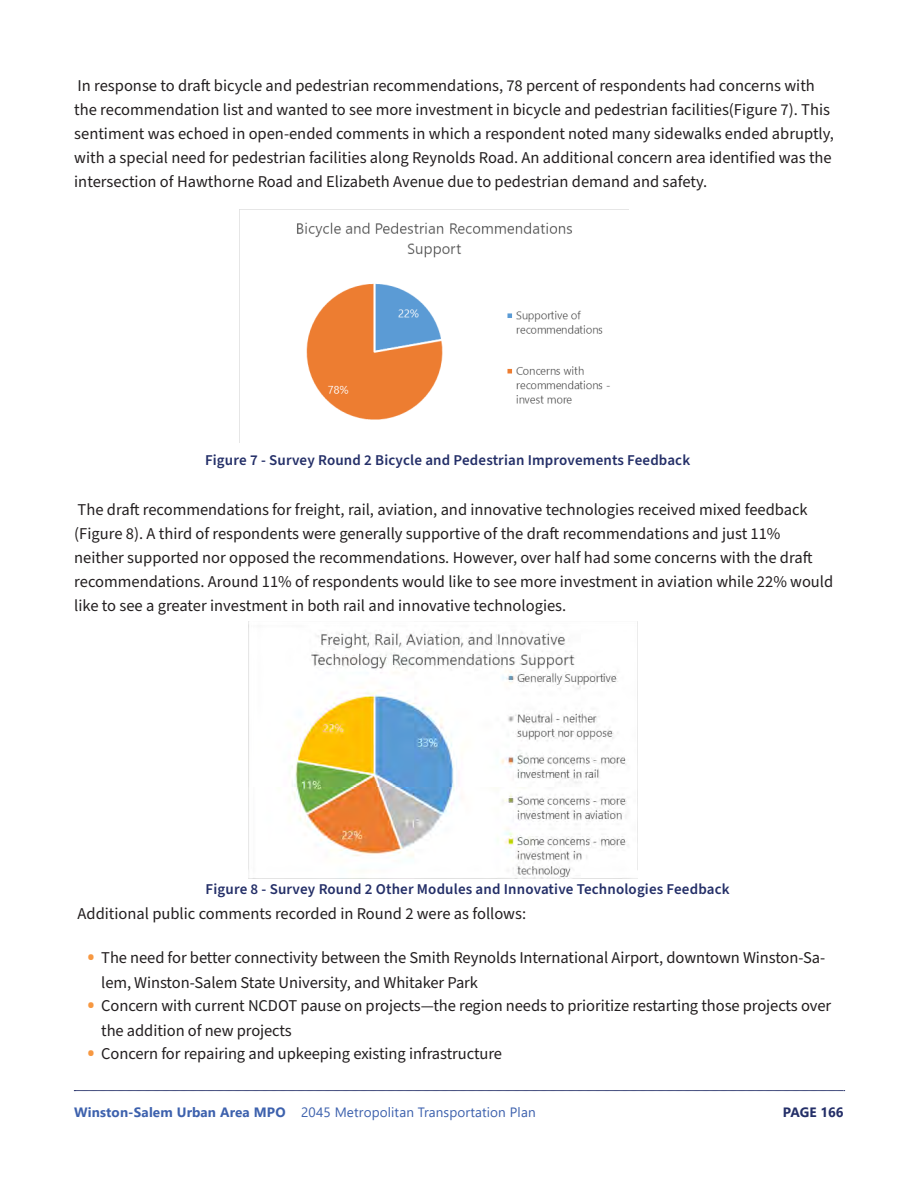
<style>
.page{position:relative;width:918px;height:1188px;background:#fff}
.page>*{position:absolute;margin:0;border:0;box-sizing:border-box;transform-origin:0 0}
.t1{font:16.5px/24px "Source Sans Pro";color:#231f20}
.t2{font:600 15px "Source Sans Pro";letter-spacing:.01em;color:#242f68}
.t3{font:13.5px "Segoe UI";letter-spacing:.01em;color:#3d61ad}
.t4{font:700 13.5px "Segoe UI";color:#242f68}
.s1{font-family:"Open Sans";font-weight:800;color:#f79841}
.s2{font-weight:700}
</style>
<div class="page">
<svg style="left:74px;top:1090px;width:771px;height:1px"></svg>
<img style="left:297px;top:222px;width:313px;height:198px">
<img style="left:248px;top:621px;width:379px;height:257px">
<p class="t1" style="left:74px;top:74px;width:761px">In response to draft bicycle and pedestrian recommendations, 78 percent of respondents had concerns with the recommendation list and wanted to see more investment in bicycle and pedestrian facilities(Figure 7). This sentiment was echoed in open-ended comments in which a respondent noted many sidewalks ended abruptly, with a special need for pedestrian facilities along Reynolds Road. An additional concern area identified was the intersection of Hawthorne Road and Elizabeth Avenue due to pedestrian demand and safety.</p>
<p class="t2" style="left:205px;top:450px;width:487px">Figure 7 - Survey Round 2 Bicycle and Pedestrian Improvements Feedback</p>
<p class="t1" style="left:74px;top:498px;width:761px">The draft recommendations for freight, rail, aviation, and innovative technologies received mixed feedback (Figure 8). A third of respondents were generally supportive of the draft recommendations and just 11% neither supported nor opposed the recommendations. However, over half had some concerns with the draft recommendations. Around 11% of respondents would like to see more investment in aviation while 22% would like to see a greater investment in both rail and innovative technologies.</p>
<p class="t2" style="left:206px;top:879px;width:525px">Figure 8 - Survey Round 2 Other Modules and Innovative Technologies Feedback</p>
<p class="t1" style="left:78px;top:903px;width:450px">Additional public comments recorded in Round 2 were as follows:</p>
<p class="t1" style="left:101px;top:947px;width:726px;text-indent:-14px"><span class="s1">•</span> The need for better connectivity between the Smith Reynolds International Airport, downtown Winston-Sa&shy;lem, Winston-Salem State University, and Whitaker Park</p>
<p class="t1" style="left:101px;top:995px;width:731px;text-indent:-14px"><span class="s1">•</span> Concern with current NCDOT pause on projects—the region needs to prioritize restarting those projects over the addition of new projects</p>
<p class="t1" style="left:88px;top:1043px;width:416px"><span class="s1">•</span> Concern for repairing and upkeeping existing infrastructure</p>
<p class="t3" style="left:74px;top:1099px;width:463px"><span class="s2">Winston-Salem Urban Area MPO</span> 2045 Metropolitan Transportation Plan</p>
<p class="t4" style="left:783px;top:1099px;width:62px">PAGE 166</p>
</div>
